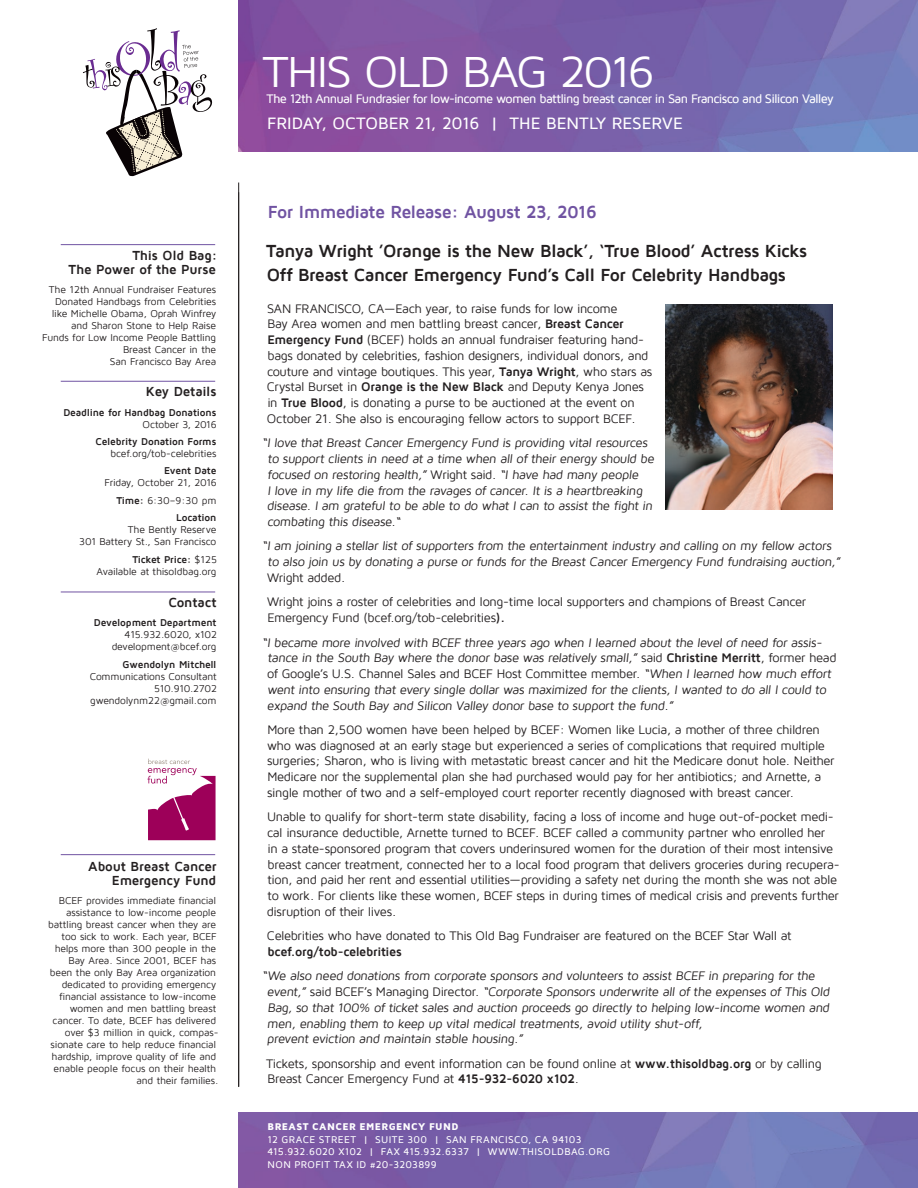
<style>
.page{position:relative;width:918px;height:1188px;background:#fff}
.page>*{position:absolute;margin:0;border:0;box-sizing:border-box;transform-origin:0 0}
.t1{font:44.7px "Maven Pro";letter-spacing:-.045em;color:#fff;scale:1.04 1}
.t2{font:700 18px/24px "Maven Pro";letter-spacing:-.035em;color:#231f20}
.t3{font:700 18px "Maven Pro";letter-spacing:-.035em;color:#7053a2}
.t4{font:500 16.95px "Maven Pro";letter-spacing:-.005em;color:#fff}
.t5{font:700 13.5px/13.5px "Maven Pro";letter-spacing:-.015em;color:#231f20;text-align:right}
.t6{font:12.75px/15.8px "Maven Pro";letter-spacing:-.03em;color:#231f20}
.t7{font:500 12.75px "Maven Pro";letter-spacing:-.06em;color:#fff}
.t8{font:700 12.75px "Maven Pro";letter-spacing:-.025em;color:#231f20}
.t9{font:10.2px/12px "Maven Pro";letter-spacing:-.015em;color:#231f20;text-align:right}
.t10{font:700 10.2px "Maven Pro";letter-spacing:-.015em;color:#231f20}
.t11{font:500 10.05px/12.5px "Maven Pro";letter-spacing:.035em;color:#fff}
.t12{font:900 10.05px "Maven Pro";letter-spacing:.045em;color:#fff}
.s1{font-weight:700}
</style>
<div class="page">
<img style="left:239px;top:1112px;width:679px;height:76px">
<img style="left:239px;top:0;width:679px;height:151px">
<svg style="left:83px;top:28px;width:129px;height:149px"></svg>
<img style="left:666px;top:304px;width:167px;height:206px">
<hr style="left:61px;top:381px;width:154px;height:1px;background:#7053a2">
<hr style="left:61px;top:592px;width:154px;height:1px;background:#7053a2">
<hr style="left:61px;top:244px;width:154px;height:1px;background:#7053a2">
<hr style="left:61px;top:854px;width:154px;height:1px;background:#7053a2">
<svg style="left:147px;top:759px;width:69px;height:81px"></svg>
<hr style="left:238px;top:183px;width:1px;height:904px;background:#231f20">
<p class="t5" style="left:69px;top:249px;width:150px">This Old Bag:<br>The Power of the Purse</p>
<p class="t9" style="left:42px;top:284px;width:176px">The 12th Annual Fundraiser Features<br>Donated Handbags from Celebrities like Michelle Obama, Oprah Winfrey and Sharon Stone to Help Raise<br>Funds for Low Income People Battling<br>Breast Cancer in the<br>San Francisco Bay Area</p>
<p class="t5" style="left:146px;top:385px;width:72px">Key Details</p>
<p class="t10" style="left:63px;top:407px;width:154px">Deadline for Handbag Donations</p>
<p class="t9" style="left:142px;top:418px;width:76px">October 3, 2016</p>
<p class="t10" style="left:96px;top:436px;width:122px">Celebrity Donation Forms</p>
<p class="t9" style="left:110px;top:448px;width:107px">bcef.org/tob-celebrities</p>
<p class="t10" style="left:164px;top:466px;width:54px">Event Date</p>
<p class="t9" style="left:105px;top:474px;width:114px;line-height:17.4px">Friday, October 21, 2016<br><span class="s1">Time:</span> 6:30–9:30 pm<br><span class="s1">Location</span></p>
<p class="t9" style="left:79px;top:524px;width:139px">The Bently Reserve<br>301 Battery St., San Francisco</p>
<p class="t9" style="left:96px;top:553px;width:122px"><span class="s1">Ticket Price:</span> $125<br>Available at thisoldbag.org</p>
<p class="t5" style="left:169px;top:596px;width:50px">Contact</p>
<p class="t10" style="left:94px;top:618px;width:124px">Development Department</p>
<p class="t9" style="left:112px;top:629px;width:107px">415.932.6020, x102 development@bcef.org</p>
<p class="t10" style="left:123px;top:659px;width:95px">Gwendolyn Mitchell</p>
<p class="t9" style="left:90px;top:671px;width:129px">Communications Consultant<br>510.910.2702 gwendolynm22@gmail.com</p>
<p class="t5" style="left:88px;top:860px;width:130px">About Breast Cancer<br>Emergency Fund</p>
<p class="t9" style="left:48px;top:895px;width:172px">BCEF provides immediate financial assistance to low-income people battling breast cancer when they are too sick to work. Each year, BCEF helps more than 300 people in the Bay Area. Since 2001, BCEF has been the only Bay Area organization dedicated to providing emergency financial assistance to low-income women and men battling breast cancer. To date, BCEF has delivered over $3 million in quick, compas&shy;sionate care to help reduce financial hardship, improve quality of life and enable people focus on their health and their families.</p>
<h1 class="t1" style="left:262px;top:48px;width:379px">THIS OLD BAG 2016</h1>
<h3 class="t4" style="left:267px;top:115px;width:417px">FRIDAY, OCTOBER 21, 2016 | THE BENTLY RESERVE</h3>
<p class="t7" style="left:266px;top:92px;width:569px">The 12th Annual Fundrasier for low-income women battling breast cancer in San Francisco and Silicon Valley</p>
<h2 class="t3" style="left:268px;top:202px;width:330px">For Immediate Release: August 23, 2016</h2>
<h2 class="t2" style="left:266px;top:239px;width:543px">Tanya Wright ’Orange is the New Black’, ‘True Blood’ Actress Kicks<br>Off Breast Cancer Emergency Fund’s Call For Celebrity Handbags</h2>
<p class="t6" style="left:267px;top:301px;width:387px">SAN FRANCISCO, CA—Each year, to raise funds for low income<br>Bay Area women and men battling breast cancer, <span class="s1">Breast Cancer Emergency Fund</span> (BCEF) holds an annual fundraiser featuring hand&shy;bags donated by celebrities, fashion designers, individual donors, and couture and vintage boutiques. This year, <span class="s1">Tanya Wright</span>, who stars as Crystal Burset in <span class="s1">Orange is the New Black</span> and Deputy Kenya Jones in <span class="s1">True Blood</span>, is donating a purse to be auctioned at the event on October 21. She also is encouraging fellow actors to support BCEF.</p>
<p class="t6" style="left:267px;top:435px;width:390px;text-indent:-5px">“I love that Breast Cancer Emergency Fund is providing vital resources to support clients in need at a time when all of their energy should be focused on restoring health,” Wright said. “I have had many people<br>I love in my life die from the ravages of cancer. It is a heartbreaking disease. I am grateful to be able to do what I can to assist the fight in combating this disease.“</p>
<p class="t6" style="left:267px;top:538px;width:576px;text-indent:-5px">“I am joining a stellar list of supporters from the entertainment industry and calling on my fellow actors to also join us by donating a purse or funds for the Breast Cancer Emergency Fund fundraising auction,”<br>Wright added.</p>
<p class="t6" style="left:267px;top:594px;width:541px">Wright joins a roster of celebrities and long-time local supporters and champions of Breast Cancer<br>Emergency Fund (bcef.org/tob-celebrities<span class="s1">).</span></p>
<p class="t6" style="left:267px;top:635px;width:571px;text-indent:-5px">“I became more involved with BCEF three years ago when I learned about the level of need for assis&shy;tance in the South Bay where the donor base was relatively small,” said <span class="s1">Christine Merritt</span>, former head of Google’s U.S. Channel Sales and BCEF Host Committee member. “When I learned how much effort went into ensuring that every single dollar was maximized for the clients, I wanted to do all I could to expand the South Bay and Silicon Valley donor base to support the fund.”</p>
<p class="t6" style="left:267px;top:722px;width:569px">More than 2,500 women have been helped by BCEF: Women like Lucia, a mother of three children who was diagnosed at an early stage but experienced a series of complications that required multiple surgeries; Sharon, who is living with metastatic breast cancer and hit the Medicare donut hole. Neither Medicare nor the supplemental plan she had purchased would pay for her antibiotics; and Arnette, a single mother of two and a self-employed court reporter recently diagnosed with breast cancer.</p>
<p class="t6" style="left:267px;top:809px;width:574px">Unable to qualify for short-term state disability, facing a loss of income and huge out-of-pocket medi&shy;cal insurance deductible, Arnette turned to BCEF. BCEF called a community partner who enrolled her<br>in a state-sponsored program that covers underinsured women for the duration of their most intensive breast cancer treatment, connected her to a local food program that delivers groceries during recupera&shy;tion, and paid her rent and essential utilities—providing a safety net during the month she was not able to work. For clients like these women, BCEF steps in during times of medical crisis and prevents further disruption of their lives.</p>
<p class="t6" style="left:267px;top:928px;width:526px">Celebrities who have donated to This Old Bag Fundraiser are featured on the BCEF Star Wall at</p>
<p class="t8" style="left:268px;top:945px;width:136px">bcef.org/tob-celebrities</p>
<p class="t6" style="left:267px;top:968px;width:566px;text-indent:-5px">“We also need donations from corporate sponsors and volunteers to assist BCEF in preparing for the event,” said BCEF’s Managing Director. “Corporate Sponsors underwrite all of the expenses of This Old Bag, so that 100% of ticket sales and auction proceeds go directly to helping low-income women and men, enabling them to keep up vital medical treatments, avoid utility shut-off,<br>prevent eviction and maintain stable housing.”</p>
<p class="t6" style="left:266px;top:1056px;width:557px">Tickets, sponsorship and event information can be found online at <span class="s1">www.thisoldbag.org</span> or by calling<br>Breast Cancer Emergency Fund at <span class="s1">415-932-6020 x102</span>.</p>
<p class="t12" style="left:268px;top:1122px;width:192px">BREAST CANCER EMERGENCY FUND</p>
<p class="t11" style="left:268px;top:1133px;width:344px">12 GRACE STREET | SUITE 300 | SAN FRANCISCO, CA 94103<br>415.932.6020 X102 | FAX 415.932.6337 | WWW.THISOLDBAG.ORG<br>NON PROFIT TAX ID #20-3203899</p>
</div>
